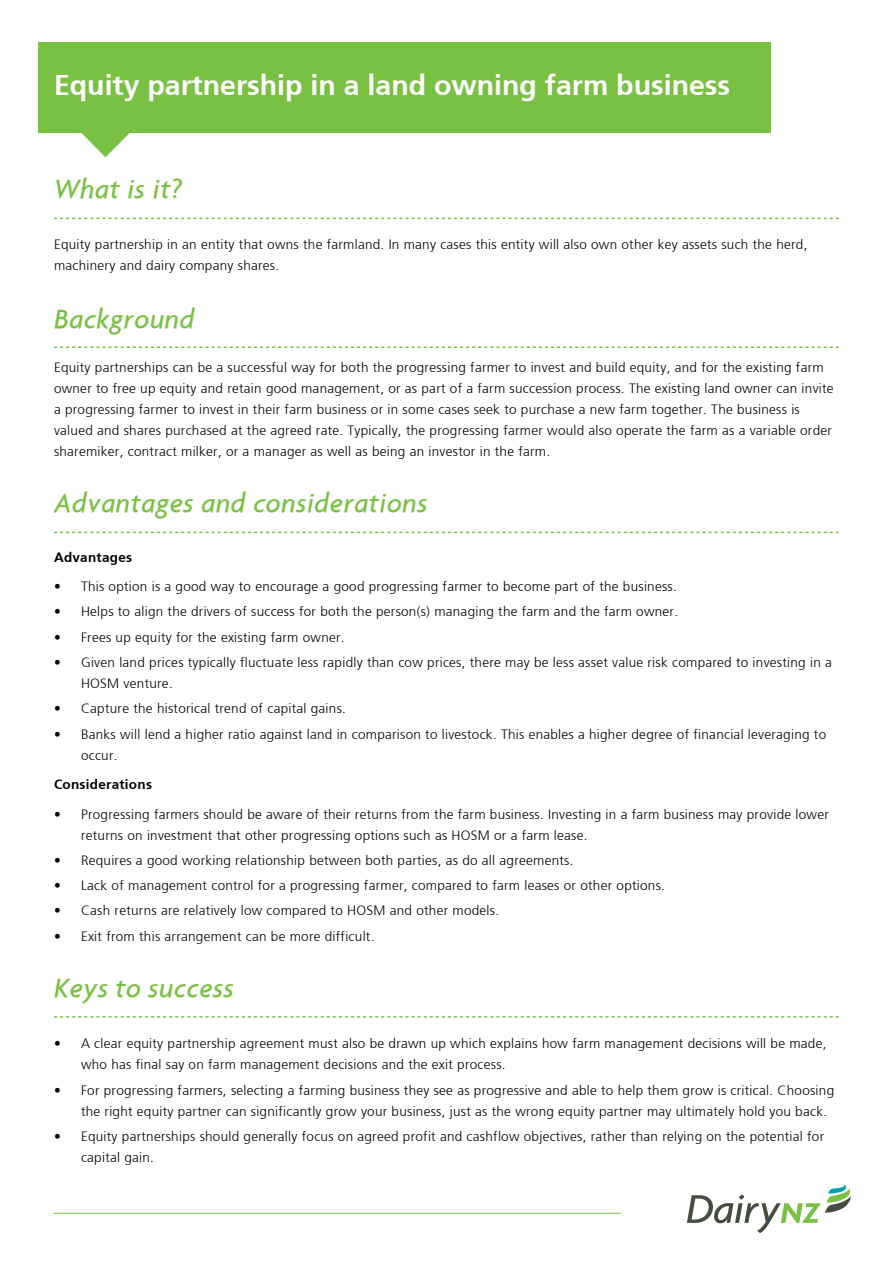
<style>
.page{position:relative;width:893px;height:1263px;background:#fff}
.page>*{position:absolute;margin:0;border:0;box-sizing:border-box;transform-origin:0 0}
.t1{font:italic 500 28.5px "Agenda";letter-spacing:.02em;color:#7ac143}
.t2{font:700 28.5px "Frutiger";color:#fff}
.t3{font:300 13.5px/21px "Frutiger";letter-spacing:.02em;color:#000}
.t4{font:700 13.5px "Frutiger";letter-spacing:.02em;color:#000}
</style>
<div class="page">
<svg style="left:54px;top:218px;width:785px;height:1px"></svg>
<div style="left:38px;top:43px;width:733px;height:90px;background:#7ac143"></div>
<svg style="left:81px;top:133px;width:49px;height:24px"></svg>
<svg style="left:54px;top:346px;width:785px;height:2px"></svg>
<svg style="left:54px;top:532px;width:785px;height:1px"></svg>
<svg style="left:687px;top:1184px;width:164px;height:49px"></svg>
<hr style="left:53px;top:1213px;width:568px;height:1px;background:#7ac143">
<svg style="left:54px;top:1016px;width:785px;height:2px"></svg>
<h1 class="t2" style="left:54px;top:68px;width:678px">Equity partnership in a land owning farm business</h1>
<h1 class="t1" style="left:54px;top:172px;width:130px">What is it?</h1>
<p class="t3" style="left:54px;top:234px;width:755px">Equity partnership in an entity that owns the farmland. In many cases this entity will also own other key assets such the herd, machinery and dairy company shares.</p>
<h1 class="t1" style="left:54px;top:302px;width:142px">Background</h1>
<p class="t3" style="left:54px;top:357px;width:781px">Equity partnerships can be a successful way for both the progressing farmer to invest and build equity, and for the existing farm owner to free up equity and retain good management, or as part of a farm succession process. The existing land owner can invite a progressing farmer to invest in their farm business or in some cases seek to purchase a new farm together. The business is valued and shares purchased at the agreed rate. Typically, the progressing farmer would also operate the farm as a variable order sharemiker, contract milker, or a manager as well as being an investor in the farm.</p>
<h1 class="t1" style="left:54px;top:486px;width:375px">Advantages and considerations</h1>
<p class="t4" style="left:54px;top:549px;width:80px">Advantages</p>
<p class="t3" style="left:54px;top:576px;width:624px">• This option is a good way to encourage a good progressing farmer to become part of the business.</p>
<p class="t3" style="left:54px;top:601px;width:626px">• Helps to align the drivers of success for both the person(s) managing the farm and the farm owner.</p>
<p class="t3" style="left:54px;top:627px;width:292px">• Frees up equity for the existing farm owner.</p>
<p class="t3" style="left:81px;top:652px;width:752px;text-indent:-27px">• Given land prices typically fluctuate less rapidly than cow prices, there may be less asset value risk compared to investing in a<br>HOSM venture.</p>
<p class="t3" style="left:54px;top:698px;width:293px">• Capture the historical trend of capital gains.</p>
<p class="t3" style="left:81px;top:723px;width:747px;text-indent:-27px">• Banks will lend a higher ratio against land in comparison to livestock. This enables a higher degree of financial leveraging to occur.</p>
<p class="t4" style="left:54px;top:776px;width:100px">Considerations</p>
<p class="t3" style="left:81px;top:803px;width:749px;text-indent:-27px">• Progressing farmers should be aware of their returns from the farm business. Investing in a farm business may provide lower returns on investment that other progressing options such as HOSM or a farm lease.</p>
<p class="t3" style="left:54px;top:850px;width:521px">• Requires a good working relationship between both parties, as do all agreements.</p>
<p class="t3" style="left:54px;top:875px;width:612px">• Lack of management control for a progressing farmer, compared to farm leases or other options.</p>
<p class="t3" style="left:54px;top:900px;width:447px">• Cash returns are relatively low compared to HOSM and other models.</p>
<p class="t3" style="left:54px;top:926px;width:322px">• Exit from this arrangement can be more difficult.</p>
<h1 class="t1" style="left:54px;top:970px;width:182px">Keys to success</h1>
<p class="t3" style="left:81px;top:1033px;width:747px;text-indent:-27px">• A clear equity partnership agreement must also be drawn up which explains how farm management decisions will be made, who has final say on farm management decisions and the exit process.</p>
<p class="t3" style="left:81px;top:1080px;width:755px;text-indent:-27px">• For progressing farmers, selecting a farming business they see as progressive and able to help them grow is critical. Choosing the right equity partner can significantly grow your business, just as the wrong equity partner may ultimately hold you back.</p>
<p class="t3" style="left:81px;top:1126px;width:745px;text-indent:-27px">• Equity partnerships should generally focus on agreed profit and cashflow objectives, rather than relying on the potential for capital gain.</p>
</div>
